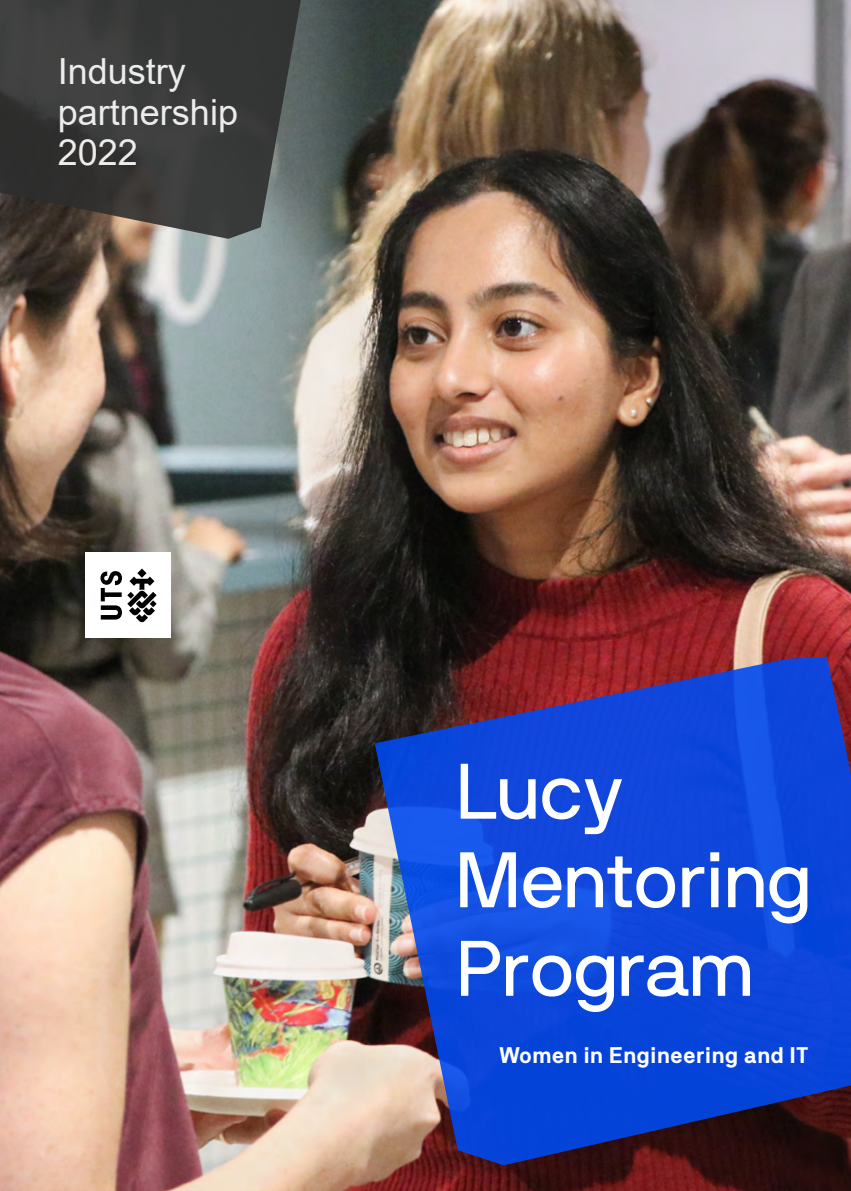
<style>
.page{position:relative;width:851px;height:1191px;background:#fff}
.page>*{position:absolute;margin:0;border:0;box-sizing:border-box;transform-origin:0 0}
.t1{font:78px/88.5px "NB International Pro";letter-spacing:-.015em;color:#fff}
.t2{font:36px/40.5px "Arial";color:#ececec}
.t3{font:700 22.5px "NB Akademie Std";color:#fff}
</style>
<div class="page">
<img style="left:0;top:0;width:850px;height:1191px">
<div style="left:85px;top:553px;width:85px;height:85px;background:#fff"></div>
<svg style="left:100px;top:568px;width:56px;height:54px"></svg>
<svg style="left:374px;top:656px;width:476px;height:509px;background:#2246b9"></svg>
<svg style="left:0;top:0;width:312px;height:239px;background:#40403f"></svg>
<p class="t2" style="left:58px;top:51px;width:182px">Industry partnership<br>2022</p>
<h1 class="t1" style="left:455px;top:747px;width:357px">Lucy<br>Mentoring<br>Program</h1>
<p class="t3" style="left:499px;top:1042px;width:311px">Women in Engineering and IT</p>
</div>
